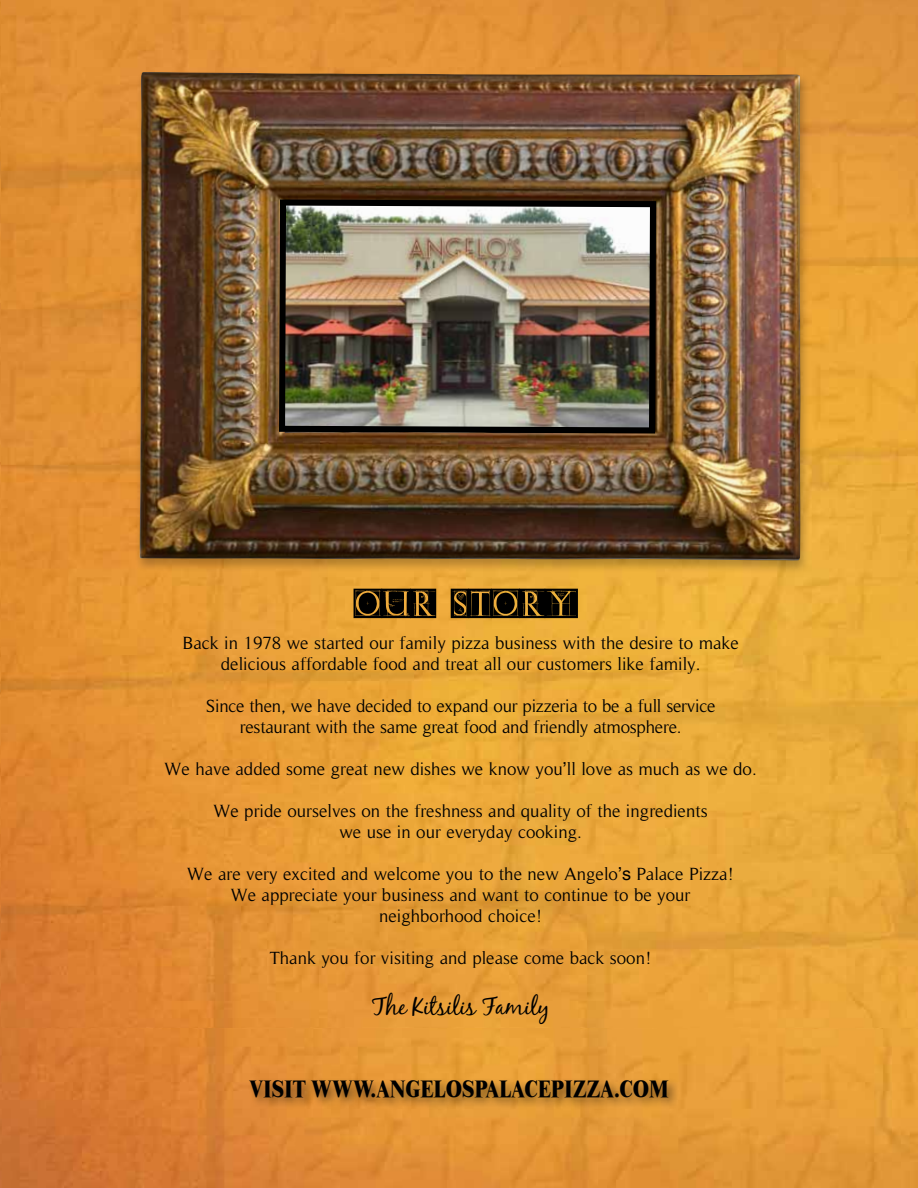
<style>
.page{position:relative;width:918px;height:1188px;background:#fff}
.page>*{position:absolute;margin:0;border:0;box-sizing:border-box;transform-origin:0 0}
.t1{font:800 24px "Times New Roman";letter-spacing:-.01em;color:#000;scale:.83 1}
.t2{font:24px "Black Jack";color:#000}
.t3{font:21px "Timeless";color:#000}
.t4{font:18px/21px "Timeless";color:#000;text-align:center}
.s1{font-family:"Helvetica"}
</style>
<div class="page">
<img style="left:0;top:0;width:918px;height:1188px">
<img style="left:2px;top:0;width:916px;height:1027px">
<div style="left:134px;top:70px;width:721px;height:605px;background:#000;opacity:.25"></div>
<img style="left:118px;top:5px;width:703px;height:586px">
<svg style="left:354px;top:589px;width:82px;height:29px;background:#36260d"></svg>
<svg style="left:451px;top:589px;width:127px;height:29px;background:#2f230b"></svg>
<div style="left:247px;top:1077px;width:433px;height:33px;background:#000;opacity:.48"></div>
<img style="left:276px;top:196px;width:383px;height:241px">
<p class="t4" style="left:182px;top:633px;width:558px">Back in 1978 we started our family pizza business with the desire to make delicious affordable food and treat all our customers like family.</p>
<p class="t4" style="left:206px;top:696px;width:511px">Since then, we have decided to expand our pizzeria to be a full service restaurant with the same great food and friendly atmosphere.</p>
<p class="t4" style="left:165px;top:759px;width:594px">We have added some great new dishes we know you<span class="s1">’</span>ll love as much as we do.</p>
<p class="t4" style="left:214px;top:801px;width:496px">We pride ourselves on the freshness and quality of the ingredients we use in our everyday cooking.</p>
<p class="t4" style="left:187px;top:864px;width:548px">We are very excited and welcome you to the new Angelo<span class="s1">’s</span> Palace Pizza!<br>We appreciate your business and want to continue to be your neighborhood choice!</p>
<p class="t4" style="left:270px;top:948px;width:383px">Thank you for visiting and please come back soon!</p>
<h1 class="t2" style="left:372px;top:992px;width:179px">The Kitsilis Family</h1>
<h1 class="t1" style="left:249px;top:1075px;width:507px">VISIT WWW.ANGELOSPALACEPIZZA.COM</h1>
<p class="t3" style="left:383px;top:1079px;width:159px">window available.</p>
</div>
